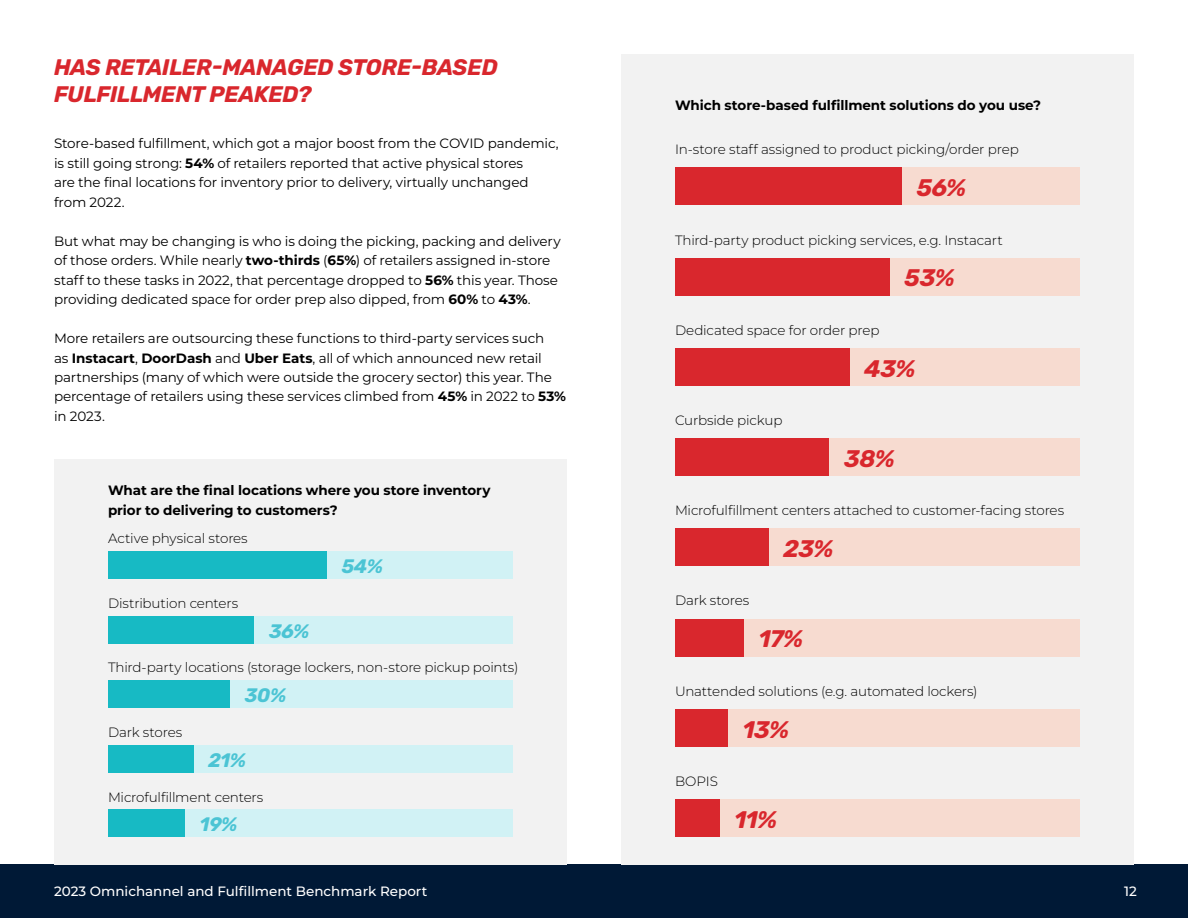
<style>
.page{position:relative;width:1188px;height:918px;background:#fff}
.page>*{position:absolute;margin:0;border:0;box-sizing:border-box;transform-origin:0 0}
.t1{font:italic 700 24px "Rubik";letter-spacing:-.025em;color:#d9272d}
.t2{font:italic 700 22.5px/27px "Rubik";letter-spacing:-.025em;color:#d9272d}
.t3{font:italic 700 19.5px "Rubik";letter-spacing:-.02em;color:#4bc4d4}
.t4{font:13.5px/19.5px "Montserrat";letter-spacing:-.01em;color:#000}
.t5{font:300 13.5px "Montserrat";letter-spacing:-.01em;color:#000}
.t6{font:700 13.5px/19.5px "Montserrat";letter-spacing:-.005em;color:#000}
.t7{font:500 13.5px "Montserrat";color:#fff}
.s1{font-weight:700}
</style>
<div class="page">
<div style="left:0;top:864px;width:1188px;height:54px;background:#001936"></div>
<div style="left:54px;top:459px;width:513px;height:405px;background:#f2f2f2"></div>
<div style="left:621px;top:54px;width:513px;height:810px;background:#f2f2f2"></div>
<div style="left:108px;top:552px;width:405px;height:27px;background:#d1f2f5"></div>
<div style="left:108px;top:552px;width:219px;height:27px;background:#17bac4"></div>
<div style="left:108px;top:616px;width:405px;height:27px;background:#d1f2f5"></div>
<div style="left:108px;top:616px;width:146px;height:27px;background:#17bac4"></div>
<div style="left:108px;top:681px;width:405px;height:27px;background:#d1f2f5"></div>
<div style="left:108px;top:681px;width:121px;height:27px;background:#17bac4"></div>
<div style="left:108px;top:745px;width:405px;height:27px;background:#d1f2f5"></div>
<div style="left:108px;top:745px;width:85px;height:27px;background:#17bac4"></div>
<div style="left:108px;top:810px;width:405px;height:27px;background:#d1f2f5"></div>
<div style="left:108px;top:810px;width:77px;height:27px;background:#17bac4"></div>
<div style="left:675px;top:167px;width:405px;height:38px;background:#f7dbd0"></div>
<div style="left:675px;top:167px;width:227px;height:38px;background:#d9272d"></div>
<div style="left:675px;top:258px;width:405px;height:38px;background:#f7dbd0"></div>
<div style="left:675px;top:258px;width:215px;height:38px;background:#d9272d"></div>
<div style="left:675px;top:348px;width:405px;height:38px;background:#f7dbd0"></div>
<div style="left:675px;top:348px;width:174px;height:38px;background:#d9272d"></div>
<div style="left:675px;top:438px;width:405px;height:38px;background:#f7dbd0"></div>
<div style="left:675px;top:438px;width:154px;height:38px;background:#d9272d"></div>
<div style="left:675px;top:528px;width:405px;height:38px;background:#f7dbd0"></div>
<div style="left:675px;top:528px;width:93px;height:38px;background:#d9272d"></div>
<div style="left:675px;top:619px;width:405px;height:38px;background:#f7dbd0"></div>
<div style="left:675px;top:619px;width:69px;height:38px;background:#d9272d"></div>
<div style="left:675px;top:709px;width:405px;height:38px;background:#f7dbd0"></div>
<div style="left:675px;top:709px;width:53px;height:38px;background:#d9272d"></div>
<div style="left:675px;top:799px;width:405px;height:38px;background:#f7dbd0"></div>
<div style="left:675px;top:799px;width:45px;height:38px;background:#d9272d"></div>
<h2 class="t2" style="left:54px;top:54px;width:445px">HAS RETAILER-MANAGED STORE-BASED<br>FULFILLMENT PEAKED?</h2>
<p class="t4" style="left:54px;top:133px;width:506px">Store-based fulfillment, which got a major boost from the COVID pandemic, is still going strong: <span class="s1">54%</span> of retailers reported that active physical stores<br>are the final locations for inventory prior to delivery, virtually unchanged from 2022.</p>
<p class="t4" style="left:54px;top:231px;width:508px">But what may be changing is who is doing the picking, packing and delivery of those orders. While nearly <span class="s1">two-thirds</span> (<span class="s1">65%</span>) of retailers assigned in-store staff to these tasks in 2022, that percentage dropped to <span class="s1">56%</span> this year. Those providing dedicated space for order prep also dipped, from <span class="s1">60%</span> to <span class="s1">43%</span>.</p>
<p class="t4" style="left:54px;top:328px;width:514px">More retailers are outsourcing these functions to third-party services such<br>as <span class="s1">Instacart</span>, <span class="s1">DoorDash</span> and <span class="s1">Uber Eats</span>, all of which announced new retail partnerships (many of which were outside the grocery sector) this year. The percentage of retailers using these services climbed from <span class="s1">45%</span> in 2022 to <span class="s1">53% </span>in 2023.</p>
<p class="t6" style="left:108px;top:480px;width:384px">What are the final locations where you store inventory prior to delivering to customers?</p>
<p class="t5" style="left:108px;top:530px;width:141px">Active physical stores</p>
<p class="t5" style="left:108px;top:594px;width:132px">Distribution centers</p>
<h3 class="t3" style="left:269px;top:620px;width:42px">36%</h3>
<h3 class="t3" style="left:342px;top:556px;width:43px">54%</h3>
<p class="t5" style="left:108px;top:659px;width:412px">Third-party locations (storage lockers, non-store pickup points)</p>
<p class="t5" style="left:108px;top:723px;width:76px">Dark stores</p>
<h3 class="t3" style="left:245px;top:685px;width:43px">30%</h3>
<h3 class="t3" style="left:208px;top:749px;width:39px">21%</h3>
<p class="t5" style="left:108px;top:788px;width:157px">Microfulfillment centers</p>
<h3 class="t3" style="left:200px;top:814px;width:39px">19%</h3>
<p class="t6" style="left:675px;top:95px;width:368px">Which store-based fulfillment solutions do you use?</p>
<p class="t5" style="left:675px;top:141px;width:345px">In-store staff assigned to product picking/order prep</p>
<h1 class="t1" style="left:917px;top:175px;width:51px">56%</h1>
<p class="t5" style="left:675px;top:231px;width:329px">Third-party product picking services, e.g. Instacart</p>
<p class="t5" style="left:675px;top:321px;width:206px">Dedicated space for order prep</p>
<h1 class="t1" style="left:905px;top:265px;width:52px">53%</h1>
<p class="t5" style="left:675px;top:411px;width:109px">Curbside pickup</p>
<h1 class="t1" style="left:864px;top:355px;width:53px">43%</h1>
<h1 class="t1" style="left:844px;top:445px;width:53px">38%</h1>
<p class="t5" style="left:675px;top:501px;width:391px">Microfulfillment centers attached to customer-facing stores</p>
<h1 class="t1" style="left:783px;top:536px;width:52px">23%</h1>
<p class="t5" style="left:675px;top:592px;width:76px">Dark stores</p>
<h1 class="t1" style="left:759px;top:626px;width:46px">17%</h1>
<p class="t5" style="left:675px;top:682px;width:304px">Unattended solutions (e.g. automated lockers)</p>
<p class="t5" style="left:675px;top:772px;width:44px">BOPIS</p>
<h1 class="t1" style="left:743px;top:716px;width:48px">13%</h1>
<h1 class="t1" style="left:735px;top:806px;width:44px">11%</h1>
<p class="t7" style="left:54px;top:883px;width:375px">2023 Omnichannel and Fulfillment Benchmark Report</p>
<p class="t7" style="left:1124px;top:883px;width:14px">12</p>
</div>
